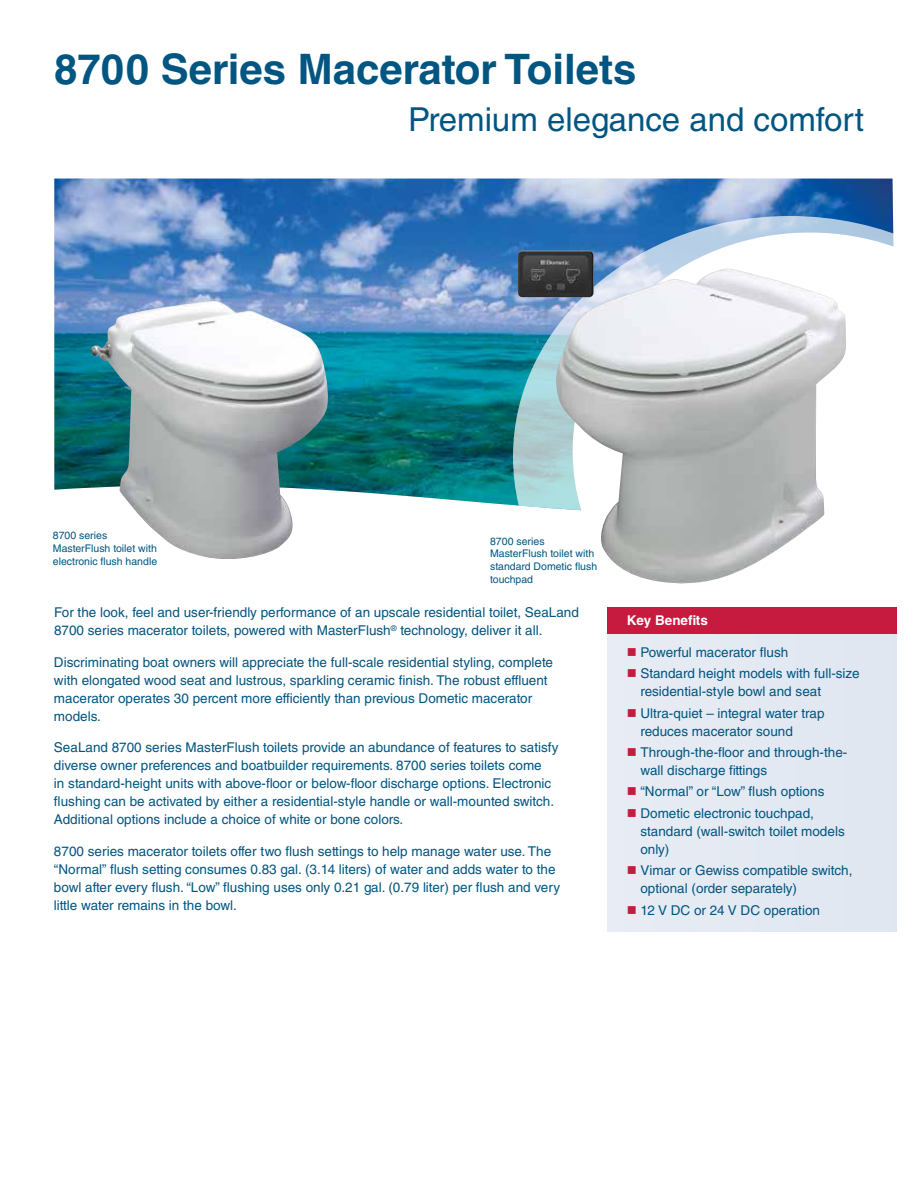
<style>
.page{position:relative;width:918px;height:1188px;background:#fff}
.page>*{position:absolute;margin:0;border:0;box-sizing:border-box;transform-origin:0 0}
.t1{font:700 42px "Helvetica LT Std";color:#005581}
.t2{font:33px "Helvetica LT Std";color:#005581}
.t3{font:13.5px/18px "Helvetica LT Std";color:#005581}
.t4{font:700 13.5px "Helvetica LT Std";color:#fff}
.t5{font:10.5px/12.6px "Helvetica LT Std";color:#005581}
</style>
<div class="page">
<img style="left:54px;top:179px;width:839px;height:327px">
<svg style="left:513px;top:216px;width:381px;height:290px"></svg>
<img style="left:518px;top:251px;width:329px;height:333px">
<img style="left:89px;top:301px;width:240px;height:258px">
<div style="left:608px;top:608px;width:289px;height:324px;background:#e4e9f2"></div>
<div style="left:608px;top:608px;width:289px;height:26px;background:#c61a3f"></div>
<h1 class="t1" style="left:54px;top:44px;width:584px">8700 Series Macerator Toilets</h1>
<h2 class="t2" style="left:408px;top:100px;width:457px">Premium elegance and comfort</h2>
<p class="t5" style="left:53px;top:529px;width:106px">8700 series<br>MasterFlush toilet with electronic flush handle</p>
<p class="t5" style="left:490px;top:535px;width:109px">8700 series<br>MasterFlush toilet with standard Dometic flush touchpad</p>
<p class="t3" style="left:54px;top:603px;width:526px">For the look, feel and user-friendly performance of an upscale residential toilet, SeaLand<br>8700 series macerator toilets, powered with MasterFlush<sup>®</sup> technology, deliver it all.</p>
<p class="t3" style="left:54px;top:653px;width:501px">Discriminating boat owners will appreciate the full-scale residential styling, complete with elongated wood seat and lustrous, sparkling ceramic finish. The robust effluent macerator operates 30 percent more efficiently than previous Dometic macerator models.</p>
<p class="t3" style="left:54px;top:738px;width:506px">SeaLand 8700 series MasterFlush toilets provide an abundance of features to satisfy diverse owner preferences and boatbuilder requirements. 8700 series toilets come<br>in standard-height units with above-floor or below-floor discharge options. Electronic flushing can be activated by either a residential-style handle or wall-mounted switch.<br>Additional options include a choice of white or bone colors.</p>
<p class="t3" style="left:54px;top:842px;width:508px">8700 series macerator toilets offer two flush settings to help manage water use. The “Normal” flush setting consumes 0.83 gal. (3.14 liters) of water and adds water to the bowl after every flush. “Low” flushing uses only 0.21 gal. (0.79 liter) per flush and very little water remains in the bowl.</p>
<p class="t4" style="left:627px;top:612px;width:82px">Key Benefits</p>
<p class="t3" style="left:640px;top:641px;width:221px;line-height:21.5px">Powerful macerator flush<br>Standard height models with full-size</p>
<p class="t3" style="left:640px;top:681px;width:186px;line-height:21.5px">residential-style bowl and seat<br>Ultra-quiet – integral water trap</p>
<p class="t3" style="left:640px;top:720px;width:208px;line-height:21.5px">reduces macerator sound<br>Through-the-floor and through-the-</p>
<p class="t3" style="left:640px;top:760px;width:185px;line-height:21.5px">wall discharge fittings<br>“Normal” or “Low” flush options<br>Dometic electronic touchpad,</p>
<p class="t3" style="left:640px;top:822px;width:206px">standard (wall-switch toilet models only)</p>
<p class="t3" style="left:640px;top:861px;width:214px">Vimar or Gewiss compatible switch, optional (order separately)</p>
<p class="t3" style="left:640px;top:901px;width:181px">12 V DC or 24 V DC operation</p>
</div>
